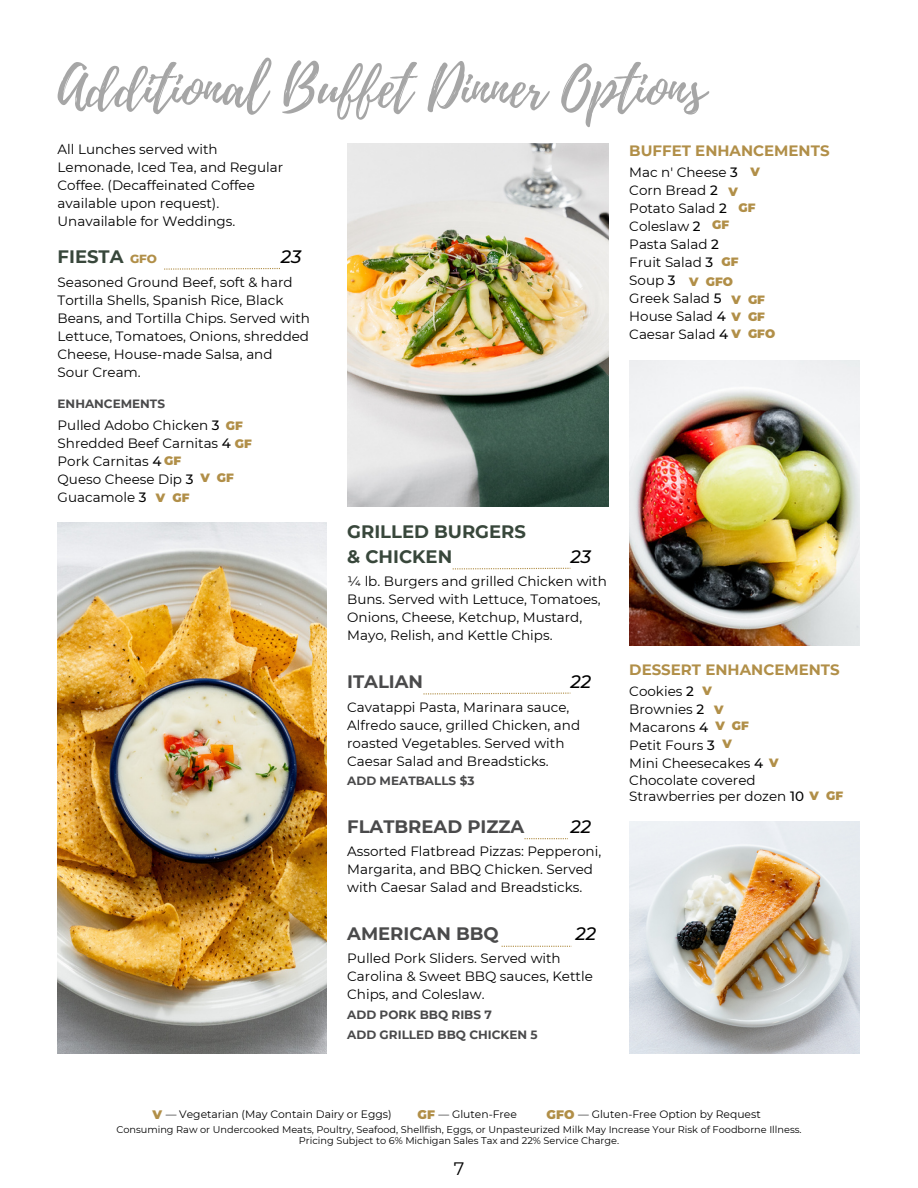
<style>
.page{position:relative;width:918px;height:1188px;background:#fff}
.page>*{position:absolute;margin:0;border:0;box-sizing:border-box;transform-origin:0 0}
.t1{font:55.5px "Playlist Script";color:#a6a6a6}
.t2{font:700 18px "Montserrat";color:#4a4a4b}
.t3{font:700 18px/24.8px "Montserrat";color:#38473b}
.t4{font:italic 500 18px "Montserrat";color:#000}
.t5{font:18px "Montserrat";color:#000}
.t6{font:700 15px "Montserrat";color:#b18f48}
.t7{font:13.5px/18px "Montserrat";color:#000}
.t8{font:900 12.3px "Montserrat";color:#b18f48}
.t9{font:700 12px "Montserrat";color:#4a4a4b}
.t10{font:900 12px "Montserrat";color:#b18f48}
.t11{font:800 12px "Montserrat";color:#b18f48}
.t12{font:10.8px "Montserrat";color:#000}
.t13{font:9.75px "Montserrat";color:#000}
.s1{font-weight:500}
</style>
<div class="page">
<img style="left:347px;top:143px;width:261px;height:363px">
<svg style="left:164px;top:268px;width:116px;height:2px"></svg>
<img style="left:629px;top:822px;width:231px;height:232px">
<svg style="left:453px;top:568px;width:118px;height:1px"></svg>
<svg style="left:525px;top:838px;width:43px;height:1px"></svg>
<svg style="left:502px;top:946px;width:70px;height:1px"></svg>
<svg style="left:423px;top:693px;width:148px;height:1px"></svg>
<img style="left:58px;top:523px;width:268px;height:531px">
<img style="left:629px;top:360px;width:231px;height:286px">
<p class="t1" style="left:58px;top:48px;width:649px">Additional Buffet Dinner Options</p>
<p class="t7" style="left:58px;top:140px;width:227px">All Lunches served with<br>Lemonade, Iced Tea, and Regular<br>Coffee. (Decaffeinated Coffee</p>
<p class="t7" style="left:58px;top:194px;width:179px">available upon request).<br>Unavailable for Weddings.</p>
<p class="t11" style="left:130px;top:251px;width:29px">GFO</p>
<p class="t3" style="left:58px;top:244px;width:67px">FIESTA</p>
<p class="t4" style="left:281px;top:246px;width:22px">23</p>
<p class="t7" style="left:58px;top:273px;width:254px">Seasoned Ground Beef, soft &amp; hard Tortilla Shells, Spanish Rice, Black Beans, and Tortilla Chips. Served with Lettuce, Tomatoes, Onions, shredded Cheese, House-made Salsa, and</p>
<p class="t7" style="left:58px;top:363px;width:85px">Sour Cream.</p>
<p class="t9" style="left:58px;top:397px;width:109px">ENHANCEMENTS</p>
<p class="t7" style="left:58px;top:416px;width:164px">Pulled Adobo Chicken <span class="s1">3</span></p>
<p class="t7" style="left:58px;top:434px;width:175px">Shredded Beef Carnitas <span class="s1">4</span></p>
<p class="t7" style="left:58px;top:452px;width:105px">Pork Carnitas <span class="s1">4</span></p>
<p class="t7" style="left:58px;top:470px;width:137px">Queso Cheese Dip <span class="s1">3</span></p>
<p class="t7" style="left:58px;top:488px;width:90px">Guacamole <span class="s1">3</span></p>
<p class="t10" style="left:226px;top:418px;width:18px">GF</p>
<p class="t10" style="left:235px;top:437px;width:18px">GF</p>
<p class="t10" style="left:164px;top:454px;width:18px">GF</p>
<p class="t10" style="left:200px;top:471px;width:35px">V GF</p>
<p class="t10" style="left:156px;top:491px;width:35px">V GF</p>
<p class="t6" style="left:629px;top:142px;width:202px">BUFFET ENHANCEMENTS</p>
<p class="t10" style="left:750px;top:164px;width:11px">V</p>
<p class="t10" style="left:728px;top:185px;width:11px">V</p>
<p class="t10" style="left:739px;top:201px;width:18px">GF</p>
<p class="t10" style="left:712px;top:218px;width:18px">GF</p>
<p class="t10" style="left:722px;top:254px;width:18px">GF</p>
<p class="t10" style="left:689px;top:274px;width:45px">V GFO</p>
<p class="t10" style="left:731px;top:292px;width:35px">V GF</p>
<p class="t10" style="left:731px;top:309px;width:35px">V GF</p>
<p class="t10" style="left:731px;top:327px;width:45px">V GFO</p>
<p class="t7" style="left:629px;top:163px;width:110px">Mac n' Cheese <span class="s1">3</span></p>
<p class="t7" style="left:629px;top:181px;width:90px">Corn Bread <span class="s1">2</span></p>
<p class="t7" style="left:629px;top:199px;width:99px">Potato Salad <span class="s1">2</span></p>
<p class="t7" style="left:629px;top:217px;width:73px">Coleslaw <span class="s1">2</span></p>
<p class="t7" style="left:629px;top:235px;width:91px">Pasta Salad <span class="s1">2</span></p>
<p class="t7" style="left:629px;top:253px;width:85px">Fruit Salad <span class="s1">3</span></p>
<p class="t7" style="left:629px;top:271px;width:48px">Soup <span class="s1">3</span></p>
<p class="t7" style="left:629px;top:289px;width:94px">Greek Salad <span class="s1">5</span></p>
<p class="t7" style="left:629px;top:307px;width:98px">House Salad <span class="s1">4</span></p>
<p class="t7" style="left:629px;top:325px;width:101px">Caesar Salad <span class="s1">4</span></p>
<p class="t3" style="left:347px;top:519px;width:180px">GRILLED BURGERS &amp; CHICKEN</p>
<p class="t7" style="left:347px;top:572px;width:261px">¼ lb. Burgers and grilled Chicken with<br>Buns. Served with Lettuce, Tomatoes,<br>Onions, Cheese, Ketchup, Mustard,</p>
<p class="t7" style="left:347px;top:626px;width:207px">Mayo, Relish, and Kettle Chips.</p>
<p class="t4" style="left:570px;top:545px;width:22px">23</p>
<p class="t4" style="left:570px;top:671px;width:22px">22</p>
<p class="t2" style="left:347px;top:671px;width:77px">ITALIAN</p>
<p class="t7" style="left:347px;top:698px;width:234px">Cavatappi Pasta, Marinara sauce,<br>Alfredo sauce, grilled Chicken, and roasted Vegetables. Served with</p>
<p class="t7" style="left:347px;top:752px;width:203px">Caesar Salad and Breadsticks.</p>
<p class="t9" style="left:347px;top:774px;width:129px">ADD MEATBALLS $3</p>
<p class="t2" style="left:347px;top:816px;width:179px">FLATBREAD PIZZA</p>
<p class="t4" style="left:570px;top:816px;width:22px">22</p>
<p class="t7" style="left:347px;top:842px;width:255px">Assorted Flatbread Pizzas: Pepperoni,<br>Margarita, and BBQ Chicken. Served with Caesar Salad and Breadsticks.</p>
<p class="t2" style="left:347px;top:923px;width:153px">AMERICAN BBQ</p>
<p class="t4" style="left:576px;top:923px;width:22px">22</p>
<p class="t7" style="left:347px;top:950px;width:247px">Pulled Pork Sliders. Served with<br>Carolina &amp; Sweet BBQ sauces, Kettle<br>Chips, and Coleslaw.</p>
<p class="t9" style="left:347px;top:1008px;width:146px">ADD PORK BBQ RIBS 7</p>
<p class="t9" style="left:347px;top:1028px;width:192px">ADD GRILLED BBQ CHICKEN 5</p>
<p class="t6" style="left:629px;top:661px;width:212px">DESSERT ENHANCEMENTS</p>
<p class="t10" style="left:714px;top:702px;width:11px">V</p>
<p class="t7" style="left:629px;top:682px;width:66px">Cookies <span class="s1">2</span></p>
<p class="t7" style="left:629px;top:700px;width:76px">Brownies <span class="s1">2</span></p>
<p class="t7" style="left:629px;top:718px;width:80px">Macarons <span class="s1">4</span></p>
<p class="t7" style="left:629px;top:736px;width:87px">Petit Fours <span class="s1">3</span></p>
<p class="t7" style="left:629px;top:754px;width:135px">Mini Cheesecakes <span class="s1">4</span></p>
<p class="t7" style="left:629px;top:771px;width:128px">Chocolate covered</p>
<p class="t7" style="left:629px;top:787px;width:176px">Strawberries per dozen <span class="s1">10</span></p>
<p class="t10" style="left:703px;top:683px;width:11px">V</p>
<p class="t10" style="left:715px;top:718px;width:35px">V GF</p>
<p class="t10" style="left:722px;top:737px;width:11px">V</p>
<p class="t10" style="left:769px;top:755px;width:11px">V</p>
<p class="t10" style="left:810px;top:788px;width:35px">V GF</p>
<p class="t8" style="left:153px;top:1107px;width:11px">V</p>
<p class="t12" style="left:166px;top:1108px;width:227px">— Vegetarian (May Contain Dairy or Eggs)</p>
<p class="t8" style="left:418px;top:1107px;width:19px">GF</p>
<p class="t12" style="left:439px;top:1108px;width:80px">— Gluten-Free</p>
<p class="t8" style="left:547px;top:1107px;width:29px">GFO</p>
<p class="t12" style="left:578px;top:1108px;width:184px">— Gluten-Free Option by Request</p>
<p class="t13" style="left:116px;top:1123px;width:687px">Consuming Raw or Undercooked Meats, Poultry, Seafood, Shellfish, Eggs, or Unpasteurized Milk May Increase Your Risk of Foodborne Illness.</p>
<p class="t13" style="left:299px;top:1134px;width:322px">Pricing Subject to 6% Michigan Sales Tax and 22% Service Charge.</p>
<p class="t5" style="left:454px;top:1157px;width:12px">7</p>
</div>
